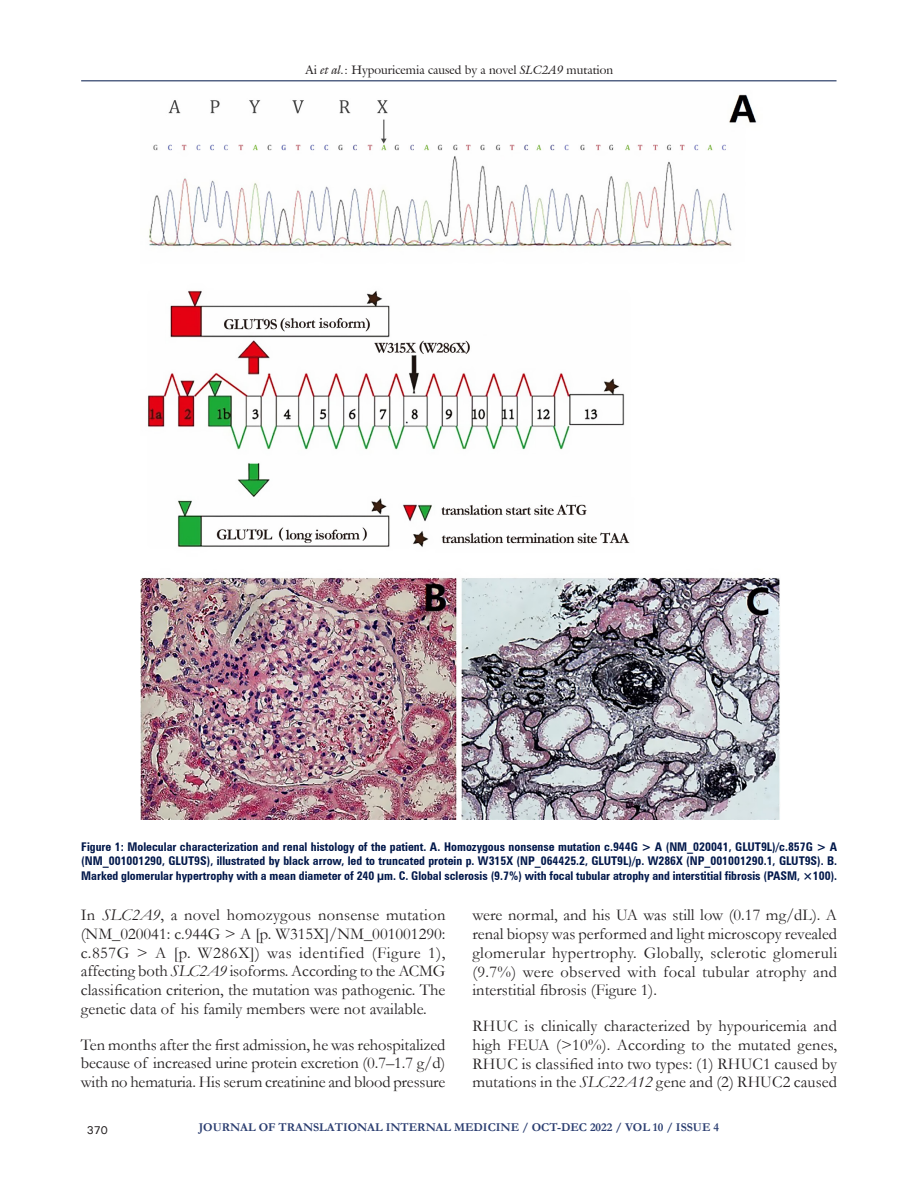
<style>
.page{position:relative;width:918px;height:1188px;background:#fff}
.page>*{position:absolute;margin:0;border:0;box-sizing:border-box;transform-origin:0 0}
.TX{font:16.5px/18.8px "Garamond";color:#231f20;text-align:justify}
.FGC{font:700 condensed 12px/14.4px "Zurich BT";color:#00174a;text-align:justify}
.t1{font:700 12px "Garamond";color:#2a3d70}
.t2{font:12px "Galliard IT Cby BT";color:#231f20}
.t3{font:500 11.25px "Univers";color:#231f20}
.s1{font-style:italic}
.s2{font-family:"Arial";font-stretch:normal}
</style>
<div class="page">
<hr style="left:81px;top:80px;width:756px;height:1px;background:#00174a">
<img style="left:140px;top:94px;width:640px;height:726px">
<p class="t2" style="left:305px;top:62px;width:310px">Ai <span class="s1">et al.</span>: Hypouricemia caused by a novel <span class="s1">SLC2A9</span> mutation</p>
<p class="FGC" style="left:81px;top:840px;width:757px">Figure 1: Molecular characterization and renal histology of the patient. A. Homozygous nonsense mutation c.944G &gt; A (NM_020041, GLUT9L)/c.857G &gt; A (NM_001001290, GLUT9S), illustrated by black arrow, led to truncated protein p. W315X (NP_064425.2, GLUT9L)/p. W286X (NP_001001290.1, GLUT9S). B.<br>Marked glomerular hypertrophy with a mean diameter of 240 <span class="s2">µ</span>m. C. Global sclerosis (9.7%) with focal tubular atrophy and interstitial fibrosis (PASM, ×100).</p>
<p class="TX" style="left:81px;top:905px;width:366px">In <span class="s1">SLC2A9</span>, a novel homozygous nonsense mutation (NM_020041: c.944G &gt; A [p. W315X]/NM_001001290: c.857G &gt; A [p. W286X]) was identified (Figure 1), affecting both <span class="s1">SLC2A9</span> isoforms. According to the ACMG classification criterion, the mutation was pathogenic. The genetic data of his family members were not available.</p>
<p class="TX" style="left:81px;top:1035px;width:366px">Ten months after the first admission, he was rehospitalized because of increased urine protein excretion (0.7–1.7 g/d) with no hematuria. His serum creatinine and blood pressure</p>
<p class="TX" style="left:472px;top:905px;width:366px">were normal, and his UA was still low (0.17 mg/dL). A renal biopsy was performed and light microscopy revealed glomerular hypertrophy. Globally, sclerotic glomeruli (9.7%) were observed with focal tubular atrophy and interstitial fibrosis (Figure 1).</p>
<p class="TX" style="left:472px;top:1016px;width:366px">RHUC is clinically characterized by hypouricemia and high FEUA (&gt;10%). According to the mutated genes, RHUC is classified into two types: (1) RHUC1 caused by mutations in the <span class="s1">SLC22A12</span> gene and (2) RHUC2 caused</p>
<p class="t3" style="left:87px;top:1123px;width:23px">370</p>
<p class="t1" style="left:199px;top:1119px;width:522px">JOURNAL OF TRANSLATIONAL INTERNAL MEDICINE / OCT-DEC 2022 / VOL 10 / ISSUE 4</p>
</div>
